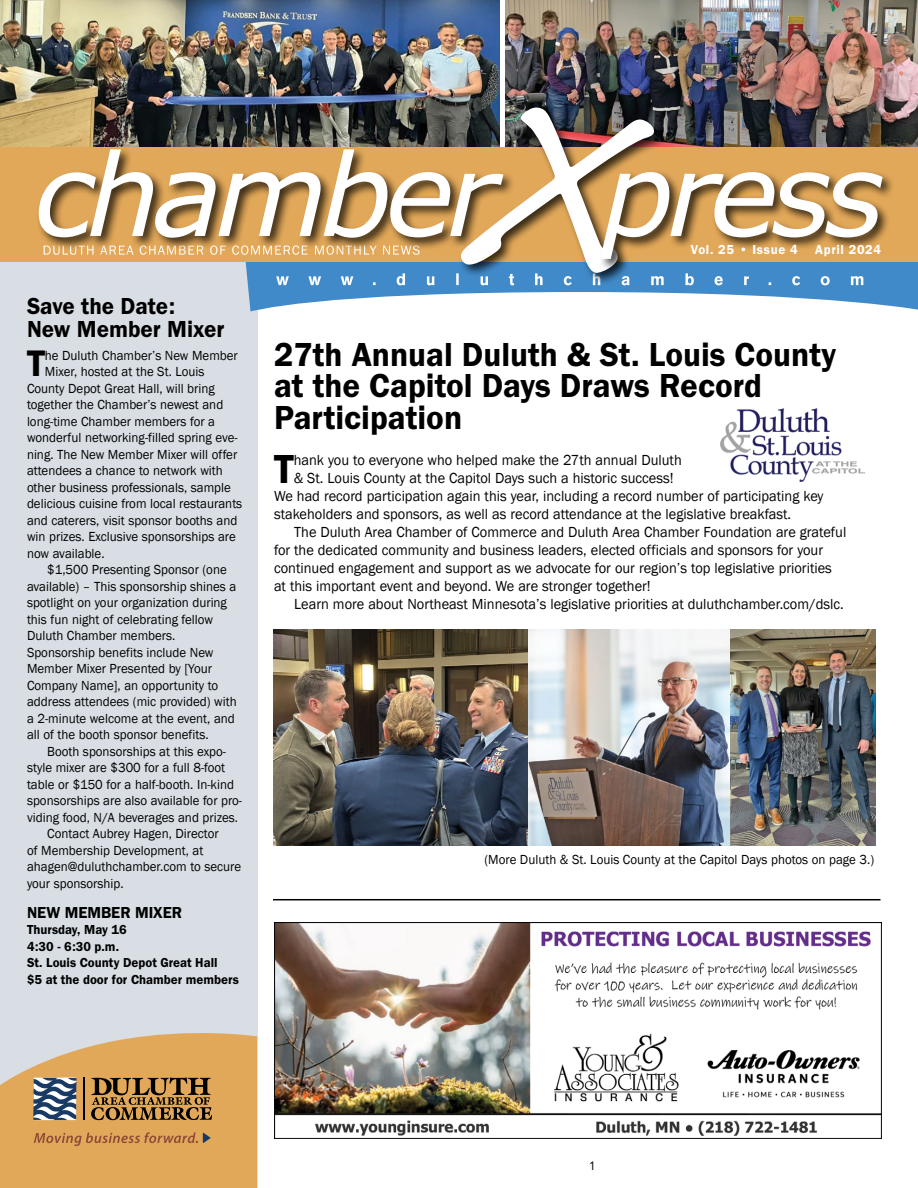
<style>
.page{position:relative;width:918px;height:1188px;background:#fff}
.page>*{position:absolute;margin:0;border:0;box-sizing:border-box;transform-origin:0 0}
.t1{font:italic 114px "Verdana";letter-spacing:-.06em;color:#fff}
.t2{font:42px "Franklin Gothic URW Dem";color:#000;scale:.96 1}
.t3{font:38.25px "Franklin Gothic URW Dem";color:#000;scale:.96 1}
.t4{font:34.5px/31.5px "Franklin Gothic URW Dem";color:#000;scale:.96 1}
.t5{font:24px/22.5px "Franklin Gothic URW Dem";color:#000;scale:.96 1}
.t6{font:16.5px "Franklin Gothic URW Dem";color:#000;scale:.96 1}
.t7{font:15px/18px "Franklin Gothic";color:#000;scale:.96 1}
.t8{font:13.5px/16.5px "Franklin Gothic";color:#000;scale:.96 1}
.t9{font:13.5px/16.5px "Franklin Gothic URW Dem";color:#000;scale:.96 1}
.t10{font:13.5px "Franklin Gothic URW Dem";letter-spacing:.05em;color:#fff;scale:.96 1}
.Month_Day{font:12px "Avenir";color:#000;scale:.96 1}
</style>
<div class="page">
<div style="left:0;top:245px;width:257px;height:943px;background:#d8dee3"></div>
<img style="left:506px;top:0;width:412px;height:107px">
<img style="left:0;top:0;width:500px;height:147px">
<hr style="left:273px;top:899px;width:607px;height:1px;background:#000">
<div style="left:0;top:147px;width:918px;height:115px;background:#e2a859"></div>
<img style="left:44px;top:107px;width:874px;height:205px">
<div style="left:36px;top:147px;width:860px;height:125px;background:#000;opacity:.75"></div>
<svg style="left:0;top:1033px;width:257px;height:155px;background:#cfa162"></svg>
<hr style="left:83px;top:1078px;width:1px;height:42px;background:#000">
<img style="left:274px;top:922px;width:608px;height:216px">
<img style="left:721px;top:408px;width:144px;height:74px">
<img style="left:273px;top:630px;width:603px;height:216px">
<h1 class="t1" style="left:34px;top:122px;width:852px">chamber press</h1>
<p class="t10" style="left:691px;top:241px;width:113px">Vol. 25 • Issue 4</p>
<p class="t10" style="left:815px;top:241px;width:70px">April 2024</p>
<p class="t5" style="left:27px;top:294px;width:207px">Save the Date:<br>New Member Mixer</p>
<p class="t3" style="left:27px;top:340px;width:20px">T</p>
<p class="t8" style="left:45px;top:347px;width:202px">he Duluth Chamber’s New Member</p>
<p class="t8" style="left:45px;top:364px;width:168px">Mixer, hosted at the St. Louis</p>
<p class="t8" style="left:27px;top:380px;width:197px">County Depot Great Hall, will bring</p>
<p class="t8" style="left:27px;top:397px;width:206px">together the Chamber’s newest and</p>
<p class="t8" style="left:27px;top:413px;width:197px">long-time Chamber members for a</p>
<p class="t8" style="left:27px;top:430px;width:221px">wonderful networking-filled spring eve-</p>
<p class="t8" style="left:27px;top:446px;width:221px">ning. The New Member Mixer will offer</p>
<p class="t8" style="left:27px;top:463px;width:206px">attendees a chance to network with</p>
<p class="t8" style="left:27px;top:479px;width:214px">other business professionals, sample</p>
<p class="t8" style="left:27px;top:496px;width:226px">delicious cuisine from local restaurants</p>
<p class="t8" style="left:27px;top:512px;width:221px">and caterers, visit sponsor booths and</p>
<p class="t8" style="left:27px;top:529px;width:219px">win prizes. Exclusive sponsorships are</p>
<p class="t8" style="left:27px;top:545px;width:82px">now available.</p>
<p class="t8" style="left:27px;top:562px;width:220px;text-indent:20px">$1,500 Presenting Sponsor (one available) – This sponsorship shines a spotlight on your organization during this fun night of celebrating fellow Duluth Chamber members.<br>Sponsorship benefits include New Member Mixer Presented by [Your Company Name], an opportunity to address attendees (mic provided) with a 2-minute welcome at the event, and all of the booth sponsor benefits.</p>
<p class="t8" style="left:27px;top:743px;width:226px;text-indent:20px">Booth sponsorships at this expo&shy;style mixer are $300 for a full 8-foot table or $150 for a half-booth. In-kind sponsorships are also available for pro&shy;viding food, N/A beverages and prizes.</p>
<p class="t8" style="left:27px;top:826px;width:225px;text-indent:20px">Contact Aubrey Hagen, Director<br>of Membership Development, at ahagen@duluthchamber.com to secure your sponsorship.</p>
<p class="t6" style="left:27px;top:902px;width:163px">NEW MEMBER MIXER</p>
<p class="t9" style="left:27px;top:921px;width:222px">Thursday, May 16<br>4:30 - 6:30 p.m.<br>St. Louis County Depot Great Hall<br>$5 at the door for Chamber members</p>
<p class="t4" style="left:274px;top:338px;width:587px">27th Annual Duluth &amp; St. Louis County at the Capitol Days Draws Record<br>Participation</p>
<p class="t2" style="left:274px;top:443px;width:22px">T</p>
<p class="t7" style="left:294px;top:451px;width:406px">hank you to everyone who helped make the 27th annual Duluth</p>
<p class="t7" style="left:294px;top:469px;width:397px">&amp; St. Louis County at the Capitol Days such a historic success!</p>
<p class="t7" style="left:274px;top:487px;width:574px">We had record participation again this year, including a record number of participating key</p>
<p class="t7" style="left:274px;top:505px;width:540px">stakeholders and sponsors, as well as record attendance at the legislative breakfast.</p>
<p class="t7" style="left:274px;top:523px;width:598px;text-indent:20px">The Duluth Area Chamber of Commerce and Duluth Area Chamber Foundation are grateful for the dedicated community and business leaders, elected officials and sponsors for your continued engagement and support as we advocate for our region’s top legislative priorities at this important event and beyond. We are stronger together!</p>
<p class="t7" style="left:294px;top:595px;width:574px">Learn more about Northeast Minnesota’s legislative priorities at duluthchamber.com/dslc.</p>
<p class="t8" style="left:484px;top:852px;width:408px">(More Duluth &amp; St. Louis County at the Capitol Days photos on page 3.)</p>
<p class="Month_Day" style="left:589px;top:1156px;width:8px">1</p>
</div>
